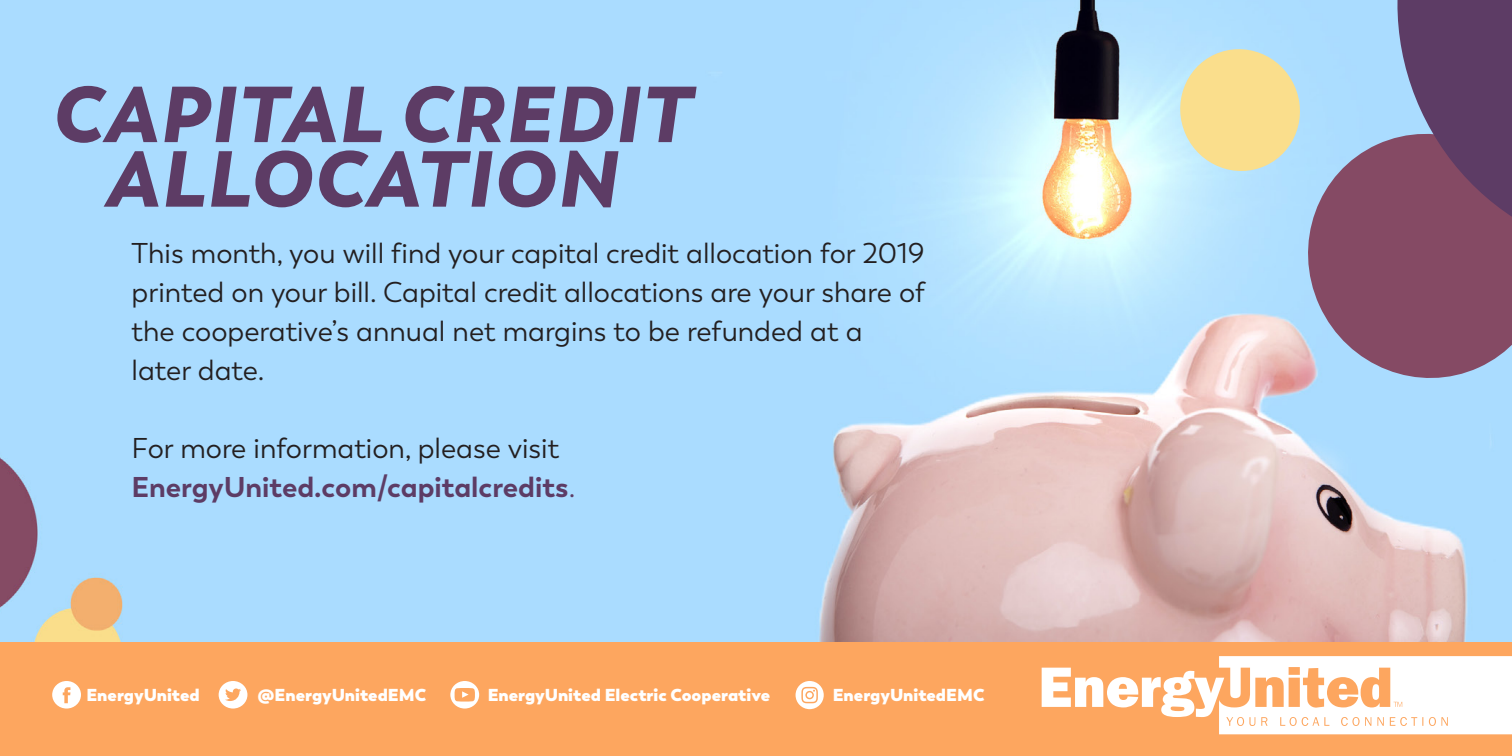
<style>
.page{position:relative;width:1512px;height:756px;background:#fff}
.page>*{position:absolute;margin:0;border:0;box-sizing:border-box;transform-origin:0 0}
.body__dark{font:italic 900 78.9px/64.5px "Trenda";letter-spacing:.025em;color:#5d3c65;text-align:center}
.body__dark-2{font:28.5px/39px "Trenda";color:#231f20}
.body__dark-3{font:700 28.5px/39px "Trenda";color:#5d3c65}
.t1{font:800 17.1px "Trenda";color:#fff}
.s1{font-weight:400;color:#231f20}
.s2{font-weight:400}
</style>
<div class="page">
<div style="left:0;top:635px;width:1512px;height:121px;background:#fda65f"></div>
<svg style="left:1042px;top:656px;width:470px;height:78px"></svg>
<svg style="left:52px;top:681px;width:29px;height:28px"></svg>
<svg style="left:219px;top:681px;width:28px;height:28px"></svg>
<svg style="left:450px;top:681px;width:29px;height:28px"></svg>
<svg style="left:796px;top:681px;width:28px;height:28px"></svg>
<img style="left:0;top:0;width:1512px;height:642px">
<svg style="left:1291px;top:117px;width:221px;height:278px;background:#a2aac7"></svg>
<svg style="left:1315px;top:0;width:197px;height:337px;background:#836888"></svg>
<svg style="left:1172px;top:41px;width:136px;height:138px;background:#dfe0b8"></svg>
<p class="body__dark" style="left:51px;top:83px;width:640px">CAPITAL CREDIT<br>ALLOCATION</p>
<p class="body__dark-2" style="left:132px;top:234px;width:795px">This month, you will find your capital credit allocation for 2019 printed on your bill. Capital credit allocations are your share of the cooperative’s annual net margins to be refunded at a later date.</p>
<p class="body__dark-3" style="left:132px;top:429px;width:445px"><span class="s1">For more information, please visit<br></span>EnergyUnited.com/capitalcredits<span class="s2">.</span></p>
<p class="t1" style="left:87px;top:684px;width:115px">EnergyUnited</p>
<p class="t1" style="left:258px;top:684px;width:170px">@EnergyUnitedEMC</p>
<p class="t1" style="left:488px;top:684px;width:284px">EnergyUnited Electric Cooperative</p>
<p class="t1" style="left:833px;top:684px;width:153px">EnergyUnitedEMC</p>
</div>
